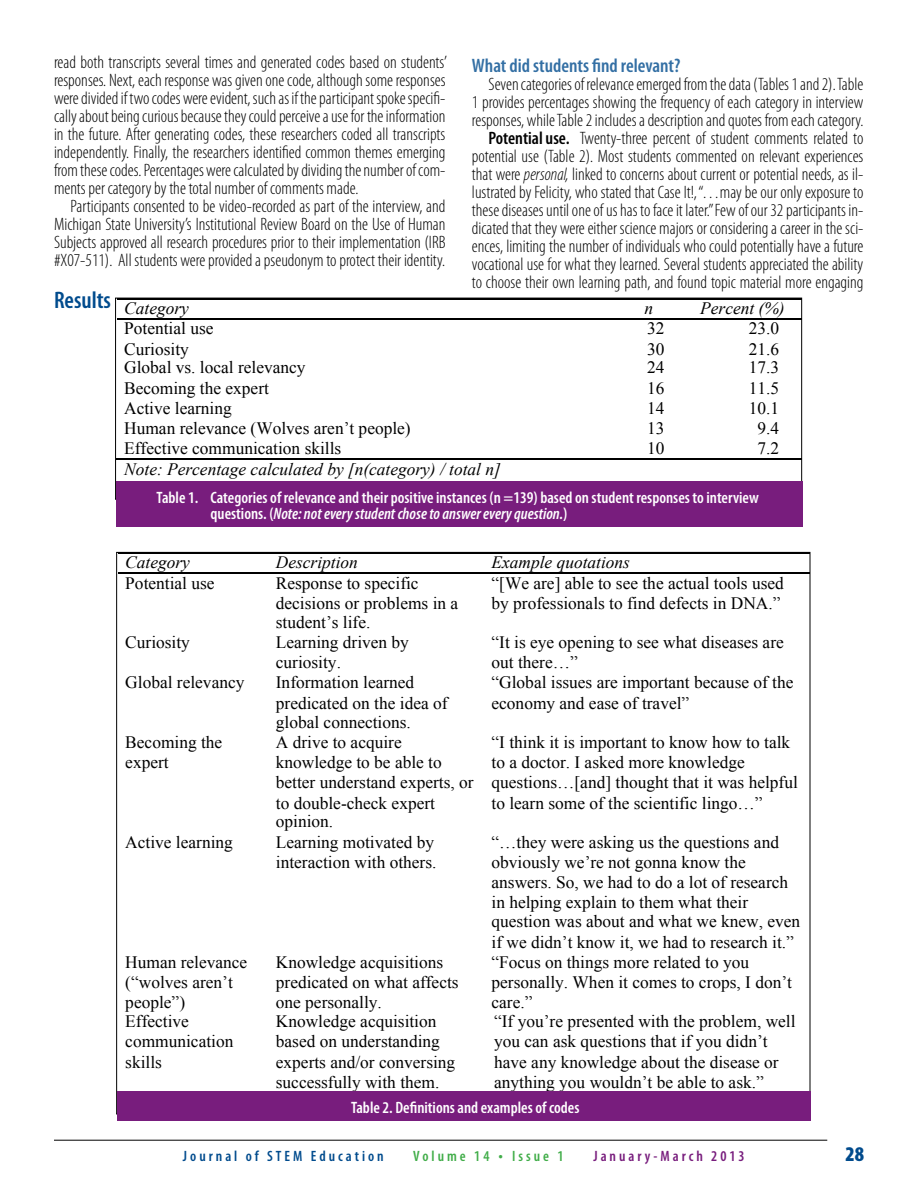
<style>
.page{position:relative;width:918px;height:1188px;background:#fff}
.page>*{position:absolute;margin:0;border:0;box-sizing:border-box;transform-origin:0 0}
.t1{font:600 condensed 24px "Myriad Pro";color:#004b8d}
.t2{font:900 condensed 21px "Myriad Pro";color:#004b8d}
.t3{font:600 condensed 19.5px "Myriad Pro";color:#336fa4}
.t4{font:300 condensed 18px/18px "Myriad Pro";color:#000;text-align:justify}
.t5{font:17.4px/20.2px "Times New Roman";color:#000}
.t6{font:italic 17.4px "Times New Roman";color:#000}
.t7{font:600 condensed 16.5px/16.5px "Myriad Pro";color:#fff}
.t8{font:600 condensed 15px "Myriad Pro";letter-spacing:.2em;color:#004b8d}
.t9{font:600 condensed 15px "Myriad Pro";letter-spacing:.2em;color:#781d7d}
.t10{font:600 condensed 15px "Myriad Pro";letter-spacing:.2em;color:#41ad49}
.s1{font-weight:600}
.s2{font-style:italic}
.s3{font-size:16.5px}
</style>
<div class="page">
<hr style="left:54px;top:1140px;width:773px;height:1px;background:#000">
<hr style="left:118px;top:573px;width:151px;height:1px;background:#000">
<hr style="left:270px;top:573px;width:214px;height:1px;background:#000">
<hr style="left:486px;top:573px;width:324px;height:1px;background:#000">
<div style="left:118px;top:1091px;width:693px;height:29px;background:#781d7d"></div>
<hr style="left:117px;top:318px;width:497px;height:2px;background:#000">
<hr style="left:615px;top:318px;width:69px;height:2px;background:#000">
<hr style="left:686px;top:318px;width:116px;height:2px;background:#000">
<hr style="left:116px;top:459px;width:498px;height:1px;background:#000">
<hr style="left:614px;top:459px;width:70px;height:1px;background:#000">
<hr style="left:684px;top:459px;width:118px;height:1px;background:#000">
<div style="left:116px;top:482px;width:686px;height:45px;background:#781d7d"></div>
<p class="t4" style="left:54px;top:52px;width:395px">read both transcripts several times and generated codes based on students’ responses. Next, each response was given one code, although some responses were divided if two codes were evident, such as if the participant spoke specifi&shy;cally about being curious because they could perceive a use for the information in the future. After generating codes, these researchers coded all transcripts independently. Finally, the researchers identified common themes emerging from these codes. Percentages were calculated by dividing the number of com&shy;ments per category by the total number of comments made.</p>
<p class="t4" style="left:54px;top:196px;width:393px;text-indent:17px">Participants consented to be video-recorded as part of the interview, and Michigan State University’s Institutional Review Board on the Use of Human Subjects approved all research procedures prior to their implementation (IRB #X07-511). All students were provided a pseudonym to protect their identity.</p>
<h1 class="t1" style="left:54px;top:285px;width:59px">Results</h1>
<p class="t3" style="left:472px;top:53px;width:210px">What did students find relevant?</p>
<p class="t4" style="left:472px;top:75px;width:393px;text-align:right">Seven categories of relevance emerged from the data (Tables 1 and 2). Table<br>1 provides percentages showing the frequency of each category in interview responses, while Table 2 includes a description and quotes from each category.<br><span class="s1">Potential use.</span> Twenty-three percent of student comments related to potential use (Table 2). Most students commented on relevant experiences that were <span class="s2">personal,</span> linked to concerns about current or potential needs, as il&shy;lustrated by Felicity, who stated that Case It!, “…may be our only exposure to these diseases until one of us has to face it later.” Few of our 32 participants in&shy;dicated that they were either science majors or considering a career in the sci&shy;ences, limiting the number of individuals who could potentially have a future vocational use for what they learned. Several students appreciated the ability to choose their own learning path, and found topic material more engaging</p>
<p class="t6" style="left:124px;top:296px;width:66px">Category</p>
<p class="t6" style="left:644px;top:296px;width:10px">n</p>
<p class="t6" style="left:700px;top:296px;width:86px">Percent (%)</p>
<p class="t5" style="left:124px;top:318px;width:91px">Potential use</p>
<p class="t5" style="left:647px;top:318px;width:19px">32</p>
<p class="t5" style="left:749px;top:318px;width:32px">23.0</p>
<p class="t5" style="left:124px;top:338px;width:66px">Curiosity</p>
<p class="t5" style="left:647px;top:338px;width:19px">30</p>
<p class="t5" style="left:749px;top:338px;width:32px">21.6</p>
<p class="t5" style="left:124px;top:357px;width:183px">Global vs. local relevancy</p>
<p class="t5" style="left:647px;top:357px;width:19px">24</p>
<p class="t5" style="left:749px;top:357px;width:32px">17.3</p>
<p class="t5" style="left:124px;top:377px;width:146px">Becoming the expert</p>
<p class="t5" style="left:647px;top:377px;width:19px">16</p>
<p class="t5" style="left:749px;top:377px;width:32px">11.5</p>
<p class="t5" style="left:124px;top:398px;width:109px">Active learning</p>
<p class="t5" style="left:647px;top:398px;width:19px">14</p>
<p class="t5" style="left:749px;top:398px;width:32px">10.1</p>
<p class="t5" style="left:124px;top:418px;width:288px">Human relevance (Wolves aren’t people)</p>
<p class="t5" style="left:647px;top:418px;width:19px">13</p>
<p class="t5" style="left:758px;top:418px;width:23px">9.4</p>
<p class="t5" style="left:124px;top:438px;width:219px">Effective communication skills</p>
<p class="t5" style="left:647px;top:438px;width:19px">10</p>
<p class="t5" style="left:758px;top:438px;width:23px">7.2</p>
<p class="t6" style="left:124px;top:457px;width:378px">Note: Percentage calculated by [n(category) / total n]</p>
<p class="t7" style="left:211px;top:489px;width:550px;text-indent:-54px">Table 1. Categories of relevance and their positive instances (n =139) based on student responses to interview questions. (<span class="s2">Note: not every student chose to answer every question.</span>)</p>
<p class="t6" style="left:125px;top:551px;width:66px">Category</p>
<p class="t6" style="left:276px;top:551px;width:84px">Description</p>
<p class="t6" style="left:492px;top:551px;width:140px">Example quotations</p>
<p class="t5" style="left:125px;top:572px;width:91px">Potential use</p>
<p class="t5" style="left:276px;top:573px;width:184px;line-height:19.5px">Response to specific decisions or problems in a student’s life.</p>
<p class="t5" style="left:492px;top:572px;width:294px">“[We are] able to see the actual tools used by professionals to find defects in DNA.”</p>
<p class="t5" style="left:125px;top:632px;width:66px">Curiosity</p>
<p class="t5" style="left:276px;top:632px;width:135px">Learning driven by curiosity.</p>
<p class="t5" style="left:492px;top:632px;width:294px">“It is eye opening to see what diseases are out there…”</p>
<p class="t5" style="left:125px;top:672px;width:121px">Global relevancy</p>
<p class="t5" style="left:276px;top:673px;width:173px;line-height:19.5px">Information learned predicated on the idea of global connections.</p>
<p class="t5" style="left:492px;top:672px;width:303px">“Global issues are important because of the economy and ease of travel”</p>
<p class="t5" style="left:125px;top:732px;width:98px">Becoming the expert</p>
<p class="t5" style="left:276px;top:732px;width:199px">A drive to acquire knowledge to be able to better understand experts, or to double-check expert opinion.</p>
<p class="t5" style="left:492px;top:732px;width:308px">“I think it is important to know how to talk to a doctor. I asked more knowledge questions…[and] thought that it was helpful to learn some of the scientific lingo…”</p>
<p class="t5" style="left:125px;top:831px;width:109px">Active learning</p>
<p class="t5" style="left:276px;top:831px;width:162px">Learning motivated by interaction with others.</p>
<p class="t5" style="left:492px;top:832px;width:310px">“…they were asking us the questions and obviously we’re not gonna know the answers. So, we had to do a lot of research in helping explain to them what their question was about and what we knew, even if we didn’t know it, we had to research it.”</p>
<p class="t5" style="left:125px;top:952px;width:124px">Human relevance (“wolves aren’t people”)</p>
<p class="t5" style="left:276px;top:952px;width:184px">Knowledge acquisitions predicated on what affects one personally.</p>
<p class="t5" style="left:492px;top:952px;width:302px">“Focus on things more related to you personally. When it comes to crops, I don’t care.”</p>
<p class="t5" style="left:125px;top:1011px;width:110px">Effective communication skills</p>
<p class="t5" style="left:276px;top:1011px;width:181px">Knowledge acquisition based on understanding experts and/or conversing successfully with them.</p>
<p class="t5" style="left:494px;top:1011px;width:303px">“If you’re presented with the problem, well you can ask questions that if you didn’t have any knowledge about the disease or anything you wouldn’t be able to ask.”</p>
<p class="t7" style="left:351px;top:1099px;width:230px">Table 2. Definitions and examples of codes</p>
<p class="t8" style="left:183px;top:1147px;width:202px">Journal of STEM Education</p>
<p class="t10" style="left:413px;top:1147px;width:152px">Volume 14 <span class="s3">•</span> Issue 1</p>
<p class="t9" style="left:593px;top:1147px;width:153px">January-March 2013</p>
<p class="t2" style="left:845px;top:1141px;width:20px">28</p>
</div>
